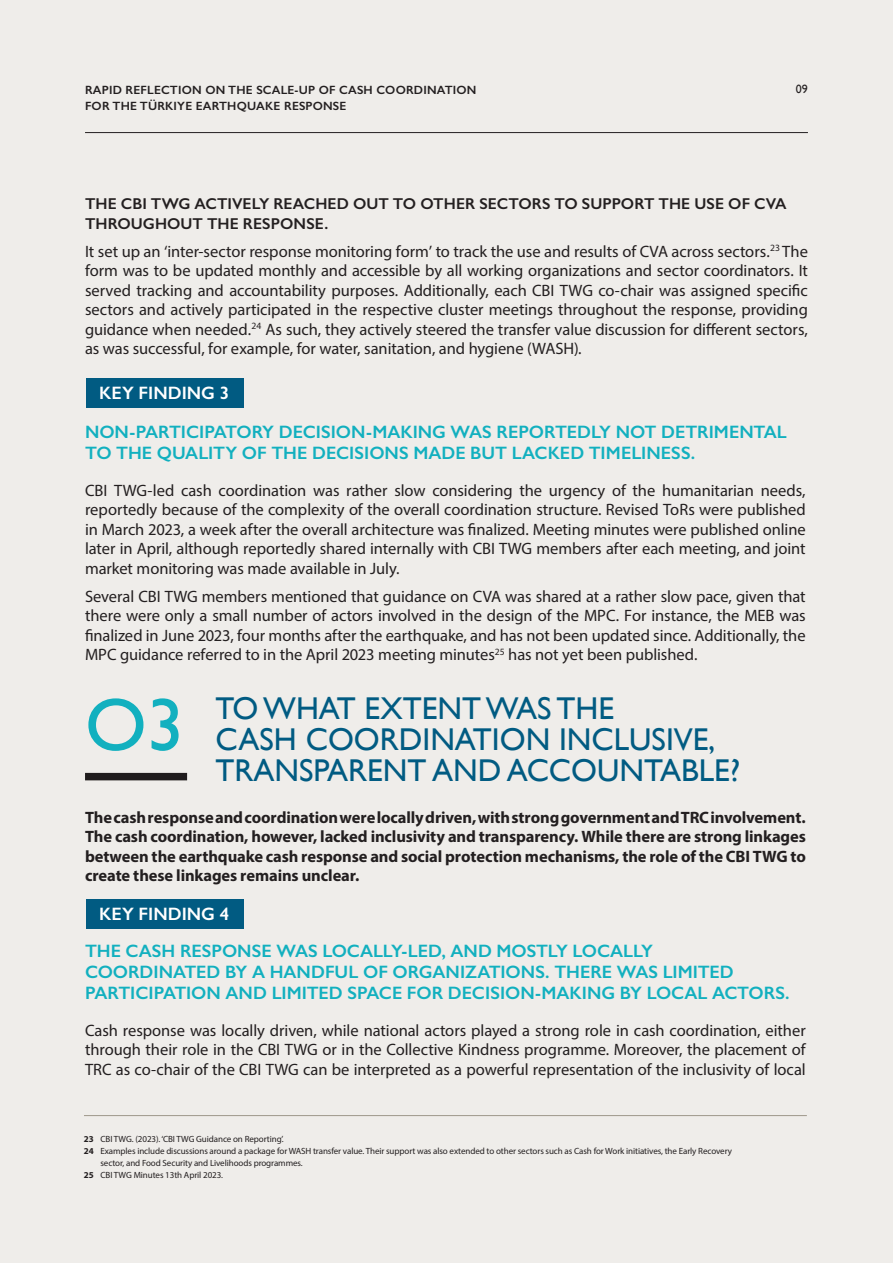
<style>
.page{position:relative;width:893px;height:1263px;background:#efedea}
.page>*{position:absolute;margin:0;border:0;box-sizing:border-box;transform-origin:0 0}
.t1{font:75px "Gill Sans";color:#12b0bf}
.t2{font:31.5px/30.8px "Gill Sans";color:#015b82}
.t3{font:600 18px/21px "Gill Sans";color:#12b0bf}
.t4{font:600 18px "Gill Sans";letter-spacing:.005em;color:#fff}
.t5{font:16.5px/19.5px "Myriad Pro";letter-spacing:-.005em;color:#231f20;text-align:justify}
.t6{font:700 16.5px/19.5px "Myriad Pro";letter-spacing:-.01em;color:#231f20;text-align:justify}
.t7{font:600 15.75px/19.5px "Gill Sans";letter-spacing:.005em;color:#231f20}
.t8{font:600 12px/16.5px "Gill Sans";letter-spacing:.015em;color:#231f20}
.t9{font:12px "Gill Sans";color:#231f20}
.t10{font:9px "Myriad Pro";letter-spacing:-.01em;color:#231f20}
.s1{font-weight:700}
</style>
<div class="page">
<hr style="left:85px;top:132px;width:723px;height:1px;background:#231f20">
<hr style="left:84px;top:1115px;width:723px;height:1px;background:#9e978b">
<div style="left:85px;top:773px;width:102px;height:7px;background:#231f20"></div>
<div style="left:86px;top:378px;width:157px;height:30px;background:#015b82"></div>
<div style="left:86px;top:899px;width:157px;height:30px;background:#015b82"></div>
<p class="t8" style="left:85px;top:81px;width:393px">RAPID REFLECTION ON THE SCALE-UP OF CASH COORDINATION<br>FOR THE TÜRKIYE EARTHQUAKE RESPONSE</p>
<p class="t9" style="left:796px;top:82px;width:14px">09</p>
<p class="t7" style="left:85px;top:194px;width:703px">THE CBI TWG ACTIVELY REACHED OUT TO OTHER SECTORS TO SUPPORT THE USE OF CVA<br>THROUGHOUT THE RESPONSE.</p>
<p class="t5" style="left:85px;top:241px;width:724px">It set up an ‘inter-sector response monitoring form’ to track the use and results of CVA across sectors.<sup>23</sup> The form was to be updated monthly and accessible by all working organizations and sector coordinators. It served tracking and accountability purposes. Additionally, each CBI TWG co-chair was assigned specific sectors and actively participated in the respective cluster meetings throughout the response, providing guidance when needed.<sup>24</sup> As such, they actively steered the transfer value discussion for different sectors, as was successful, for example, for water, sanitation, and hygiene (WASH).</p>
<p class="t4" style="left:99px;top:382px;width:131px">KEY FINDING 3</p>
<p class="t3" style="left:85px;top:421px;width:703px">NON-PARTICIPATORY DECISION-MAKING WAS REPORTEDLY NOT DETRIMENTAL<br>TO THE QUALITY OF THE DECISIONS MADE BUT LACKED TIMELINESS.</p>
<p class="t5" style="left:85px;top:480px;width:722px">CBI TWG-led cash coordination was rather slow considering the urgency of the humanitarian needs, reportedly because of the complexity of the overall coordination structure. Revised ToRs were published in March 2023, a week after the overall architecture was finalized. Meeting minutes were published online later in April, although reportedly shared internally with CBI TWG members after each meeting, and joint market monitoring was made available in July.</p>
<p class="t5" style="left:85px;top:586px;width:722px">Several CBI TWG members mentioned that guidance on CVA was shared at a rather slow pace, given that there were only a small number of actors involved in the design of the MPC. For instance, the MEB was finalized in June 2023, four months after the earthquake, and has not been updated since. Additionally, the MPC guidance referred to in the April 2023 meeting minutes<sup>25</sup> has not yet been published.</p>
<h1 class="t1" style="left:85px;top:681px;width:101px">O3</h1>
<h2 class="t2" style="left:215px;top:693px;width:526px">TO WHAT EXTENT WAS THE<br>CASH COORDINATION INCLUSIVE,<br>TRANSPARENT AND ACCOUNTABLE?</h2>
<p class="t6" style="left:85px;top:807px;width:722px">The cash response and coordination were locally driven, with strong government and TRC involvement.<br>The cash coordination, however, lacked inclusivity and transparency. While there are strong linkages between the earthquake cash response and social protection mechanisms, the role of the CBI TWG to create these linkages remains unclear.</p>
<p class="t4" style="left:99px;top:903px;width:131px">KEY FINDING 4</p>
<p class="t3" style="left:85px;top:940px;width:706px">THE CASH RESPONSE WAS LOCALLY-LED, AND MOSTLY LOCALLY<br>COORDINATED BY A HANDFUL OF ORGANIZATIONS. THERE WAS LIMITED<br>PARTICIPATION AND LIMITED SPACE FOR DECISION-MAKING BY LOCAL ACTORS.</p>
<p class="t5" style="left:85px;top:1020px;width:722px">Cash response was locally driven, while national actors played a strong role in cash coordination, either through their role in the CBI TWG or in the Collective Kindness programme. Moreover, the placement of TRC as co-chair of the CBI TWG can be interpreted as a powerful representation of the inclusivity of local</p>
<p class="t10" style="left:84px;top:1133px;width:201px"><span class="s1">23</span> CBI TWG. (2023). ‘CBI TWG Guidance on Reporting’.</p>
<p class="t10" style="left:84px;top:1145px;width:649px"><span class="s1">24</span> Examples include discussions around a package for WASH transfer value. Their support was also extended to other sectors such as Cash for Work initiatives, the Early Recovery</p>
<p class="t10" style="left:100px;top:1157px;width:204px">sector, and Food Security and Livelihoods programmes.</p>
<p class="t10" style="left:84px;top:1169px;width:141px"><span class="s1">25</span> CBI TWG Minutes 13th April 2023.</p>
</div>
